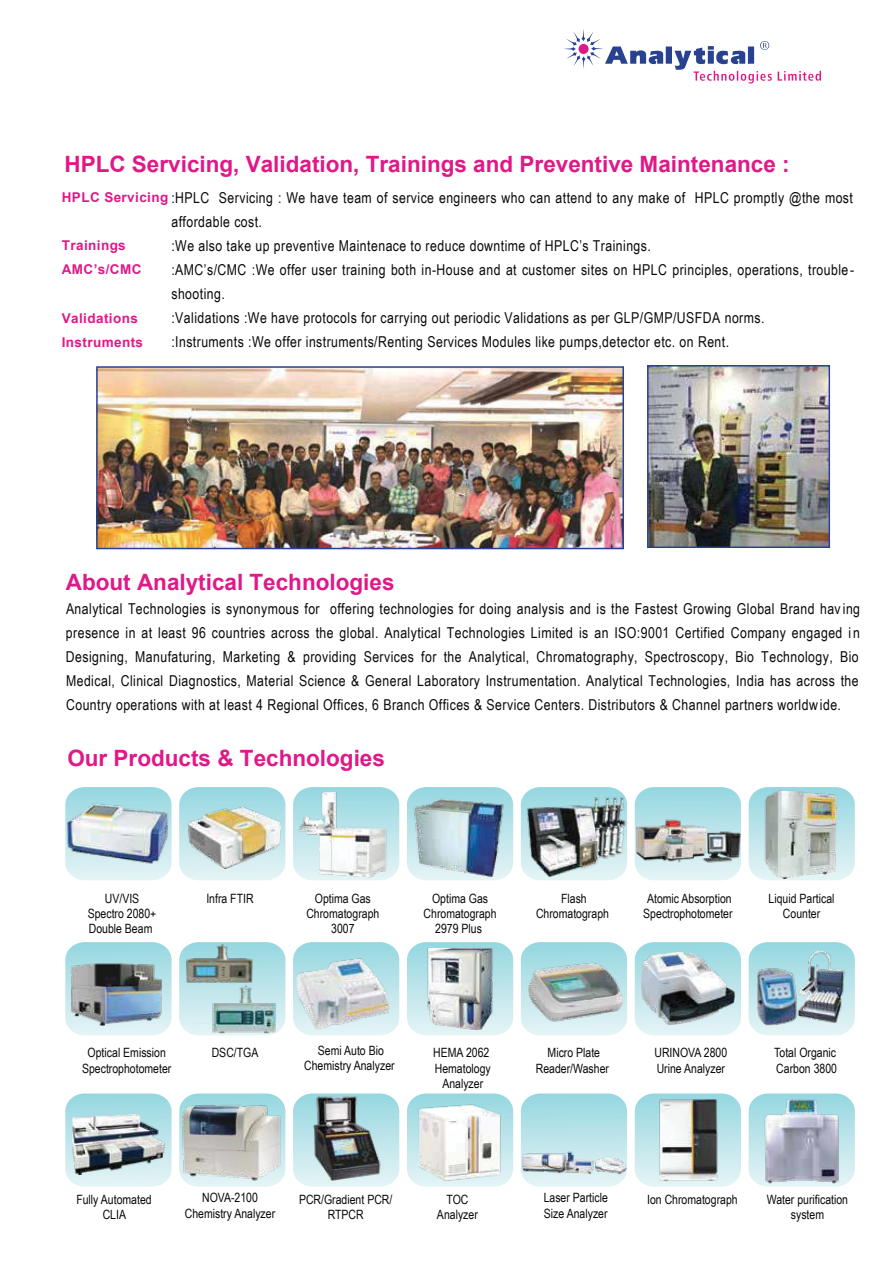
<style>
.page{position:relative;width:893px;height:1263px;background:#fff}
.page>*{position:absolute;margin:0;border:0;box-sizing:border-box;transform-origin:0 0}
.t1{font:700 22.5px "Arial";color:#df1988}
.t2{font:15px/24px "Arial Narrow";letter-spacing:.03em;color:#080909}
.t3{font:700 13.5px/24px "Arial";letter-spacing:.03em;color:#df1988}
.t4{font:12.75px/15.3px "Arial Narrow";color:#080909;text-align:center}
</style>
<div class="page">
<svg style="left:778px;top:71px;width:43px;height:10px"></svg>
<svg style="left:564px;top:29px;width:208px;height:55px"></svg>
<div style="left:579px;top:44px;width:10px;height:10px;background:#df1887;border-radius:50%"></div>
<svg style="left:749px;top:787px;width:106px;height:93px"></svg>
<svg style="left:65px;top:787px;width:107px;height:93px"></svg>
<svg style="left:179px;top:787px;width:106px;height:93px"></svg>
<svg style="left:293px;top:787px;width:106px;height:93px"></svg>
<svg style="left:509px;top:794px;width:4px;height:79px"></svg>
<svg style="left:635px;top:787px;width:106px;height:93px"></svg>
<svg style="left:749px;top:942px;width:106px;height:93px"></svg>
<svg style="left:65px;top:942px;width:107px;height:93px"></svg>
<svg style="left:179px;top:945px;width:106px;height:88px"></svg>
<svg style="left:293px;top:942px;width:106px;height:93px"></svg>
<svg style="left:407px;top:942px;width:106px;height:93px"></svg>
<svg style="left:521px;top:942px;width:106px;height:93px"></svg>
<svg style="left:635px;top:942px;width:106px;height:93px"></svg>
<svg style="left:749px;top:1093px;width:106px;height:93px"></svg>
<svg style="left:65px;top:1093px;width:107px;height:94px"></svg>
<svg style="left:183px;top:1093px;width:98px;height:94px"></svg>
<svg style="left:293px;top:1093px;width:106px;height:94px"></svg>
<svg style="left:407px;top:1093px;width:106px;height:94px"></svg>
<svg style="left:521px;top:1093px;width:106px;height:94px"></svg>
<svg style="left:635px;top:1093px;width:106px;height:94px"></svg>
<img style="left:295px;top:791px;width:96px;height:88px">
<img style="left:753px;top:788px;width:98px;height:91px">
<img style="left:66px;top:798px;width:105px;height:71px">
<img style="left:636px;top:814px;width:105px;height:54px">
<img style="left:296px;top:955px;width:94px;height:77px">
<img style="left:71px;top:960px;width:91px;height:67px">
<img style="left:407px;top:787px;width:102px;height:93px">
<img style="left:520px;top:787px;width:108px;height:93px">
<img style="left:184px;top:942px;width:92px;height:93px">
<img style="left:419px;top:948px;width:81px;height:81px">
<img style="left:528px;top:956px;width:95px;height:71px">
<img style="left:641px;top:953px;width:94px;height:71px">
<img style="left:756px;top:951px;width:94px;height:76px">
<img style="left:72px;top:1114px;width:93px;height:61px">
<img style="left:179px;top:1100px;width:107px;height:85px">
<img style="left:298px;top:1095px;width:89px;height:85px">
<img style="left:522px;top:1147px;width:104px;height:29px">
<img style="left:654px;top:1097px;width:67px;height:86px">
<img style="left:761px;top:1098px;width:80px;height:89px">
<img style="left:413px;top:1100px;width:93px;height:85px">
<img style="left:99px;top:369px;width:522px;height:177px">
<div style="left:96px;top:366px;width:528px;height:183px;border:2px solid #284190"></div>
<img style="left:650px;top:368px;width:177px;height:177px">
<div style="left:647px;top:365px;width:183px;height:183px;border:2px solid #284190"></div>
<img style="left:186px;top:801px;width:98px;height:67px">
<h1 class="t1" style="left:64px;top:148px;width:727px">HPLC Servicing, Validation, Trainings and Preventive Maintenance :</h1>
<p class="t3" style="left:62px;top:186px;width:108px">HPLC Servicing</p>
<p class="t3" style="left:62px;top:234px;width:81px">Trainings<br>AMC’s/CMC</p>
<p class="t3" style="left:62px;top:306px;width:83px">Validations<br>Instruments</p>
<p class="t2" style="left:171px;top:185px;width:684px">:HPLC Servicing : We have team of service engineers who can attend to any make of HPLC promptly @the most affordable cost.<br>:We also take up preventive Maintenace to reduce downtime of HPLC’s Trainings.<br>:AMC’s/CMC :We offer user training both in-House and at customer sites on HPLC principles, operations, trouble&shy;shooting.<br>:Validations :We have protocols for carrying out periodic Validations as per GLP/GMP/USFDA norms.<br>:Instruments :We offer instruments/Renting Services Modules like pumps,detector etc. on Rent.</p>
<h1 class="t1" style="left:66px;top:567px;width:330px">About Analytical Technologies</h1>
<p class="t2" style="left:66px;top:596px;width:796px;text-align:justify">Analytical Technologies is synonymous for offering technologies for doing analysis and is the Fastest Growing Global Brand having presence in at least 96 countries across the global. Analytical Technologies Limited is an ISO:9001 Certified Company engaged i n Designing, Manufaturing, Marketing &amp; providing Services for the Analytical, Chromatography, Spectroscopy, Bio Technology, Bio Medical, Clinical Diagnostics, Material Science &amp; General Laboratory Instrumentation. Analytical Technologies, India has across the Country operations with at least 4 Regional Offices, 6 Branch Offices &amp; Service Centers. Distributors &amp; Channel partners worldwide.</p>
<h1 class="t1" style="left:67px;top:742px;width:319px">Our Products &amp; Technologies</h1>
<p class="t4" style="left:88px;top:890px;width:70px">UV/VIS<br>Spectro 2080+<br>Double Beam</p>
<p class="t4" style="left:206px;top:890px;width:49px">Infra FTIR</p>
<p class="t4" style="left:306px;top:890px;width:74px">Optima Gas<br>Chromatograph<br>3007</p>
<p class="t4" style="left:424px;top:890px;width:74px">Optima Gas<br>Chromatograph<br>2979 Plus</p>
<p class="t4" style="left:536px;top:890px;width:74px">Flash<br>Chromatograph</p>
<p class="t4" style="left:643px;top:890px;width:91px;text-align:left">Atomic Absorption<br>Spectrophotometer</p>
<p class="t4" style="left:769px;top:890px;width:67px">Liquid Partical<br>Counter</p>
<p class="t4" style="left:82px;top:1045px;width:91px">Optical Emission<br>Spectrophotometer</p>
<p class="t4" style="left:212px;top:1045px;width:48px">DSC/TGA</p>
<p class="t4" style="left:304px;top:1042px;width:92px">Semi Auto Bio<br>Chemistry Analyzer</p>
<p class="t4" style="left:433px;top:1045px;width:59px">HEMA 2062<br>Hematology<br>Analyzer</p>
<p class="t4" style="left:536px;top:1045px;width:75px">Micro Plate<br>Reader/Washer</p>
<p class="t4" style="left:654px;top:1045px;width:74px;text-align:left">URINOVA 2800<br>Urine Analyzer</p>
<p class="t4" style="left:774px;top:1045px;width:64px;text-align:left">Total Organic<br>Carbon 3800</p>
<p class="t4" style="left:76px;top:1191px;width:77px">Fully Automated<br>CLIA</p>
<p class="t4" style="left:185px;top:1189px;width:92px">NOVA-2100<br>Chemistry Analyzer</p>
<p class="t4" style="left:299px;top:1191px;width:95px">PCR/Gradient PCR/<br>RTPCR</p>
<p class="t4" style="left:437px;top:1191px;width:42px">TOC<br>Analyzer</p>
<p class="t4" style="left:544px;top:1189px;width:66px;text-align:left">Laser Particle<br>Size Analyzer</p>
<p class="t4" style="left:767px;top:1191px;width:83px">Water purification system</p>
<p class="t4" style="left:647px;top:1191px;width:92px">Ion Chromatograph</p>
</div>
